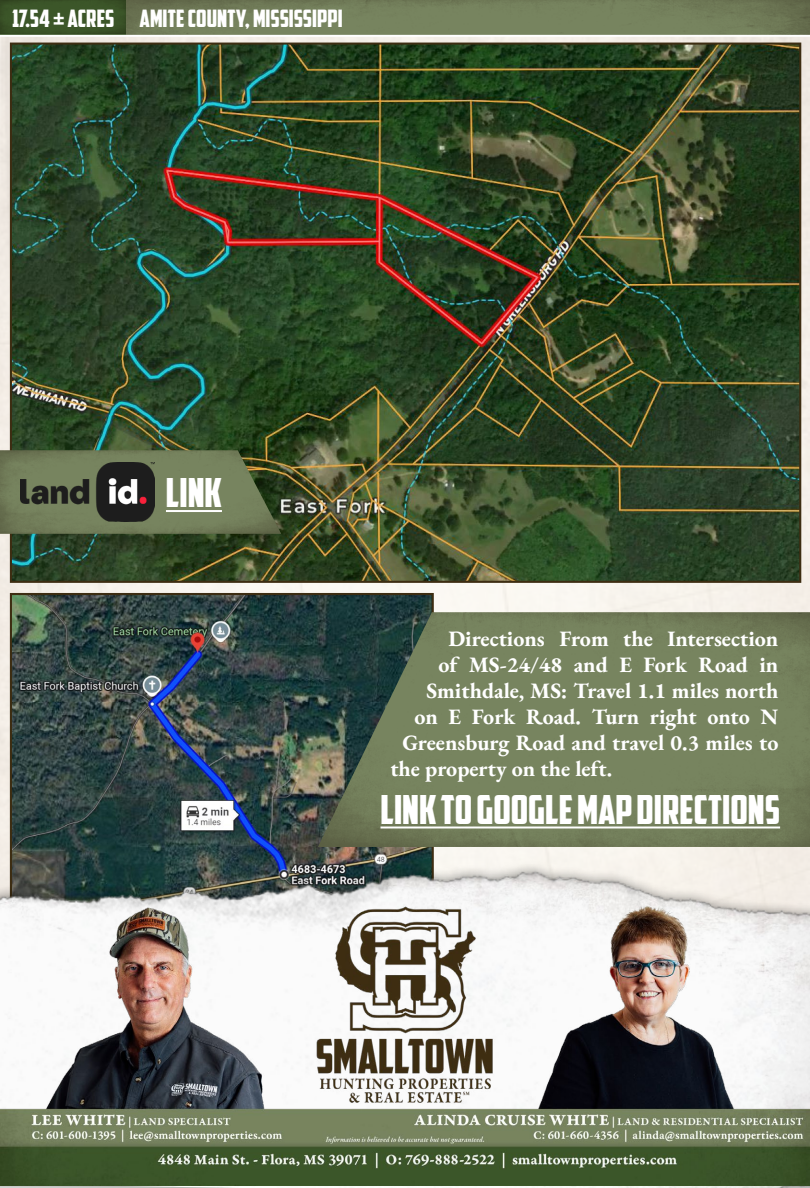
<style>
.page{position:relative;width:810px;height:1188px;background:#fff}
.page>*{position:absolute;margin:0;border:0;box-sizing:border-box;transform-origin:0 0}
.t1{font:40px "American Captain";color:#fff}
.t2{font:24px "American Captain";color:#fff}
.t3{font:22px "EB Garamond";color:#fff}
</style>
<div class="page">
<img style="left:0;top:37px;width:810px;height:785px">
<img style="left:126px;top:0;width:684px;height:35px">
<div style="left:0;top:0;width:126px;height:35px;background:#3c5629"></div>
<img style="left:13px;top:46px;width:785px;height:534px">
<img style="left:13px;top:596px;width:418px;height:226px">
<img style="left:0;top:450px;width:281px;height:84px">
<img style="left:318px;top:612px;width:492px;height:210px">
<hr style="left:166px;top:510px;width:56px;height:2px;background:#fff">
<img style="left:20px;top:463px;width:135px;height:59px">
<img style="left:0;top:822px;width:810px;height:366px">
<img style="left:0;top:900px;width:810px;height:286px">
<p class="t2" style="left:12px;top:4px;width:332px">17.54 ± ACRES AMITE COUNTY, MISSISSIPPI</p>
<h1 class="t1" style="left:166px;top:469px;width:57px">LINK</h1>
<p class="t3" style="left:448px;top:625px;width:332px">Directions From the Intersection</p>
<p class="t3" style="left:438px;top:651px;width:341px">of MS-24/48 and E Fork Road in</p>
<p class="t3" style="left:426px;top:677px;width:353px">Smithdale, MS: Travel 1.1 miles north</p>
<p class="t3" style="left:414px;top:703px;width:365px">on E Fork Road. Turn right onto N</p>
<p class="t3" style="left:402px;top:729px;width:378px">Greensburg Road and travel 0.3 miles to</p>
<p class="t3" style="left:390px;top:755px;width:223px">the property on the left.</p>
<h1 class="t1" style="left:381px;top:785px;width:401px">LINK TO GOOGLE MAP DIRECTIONS</h1>
</div>
